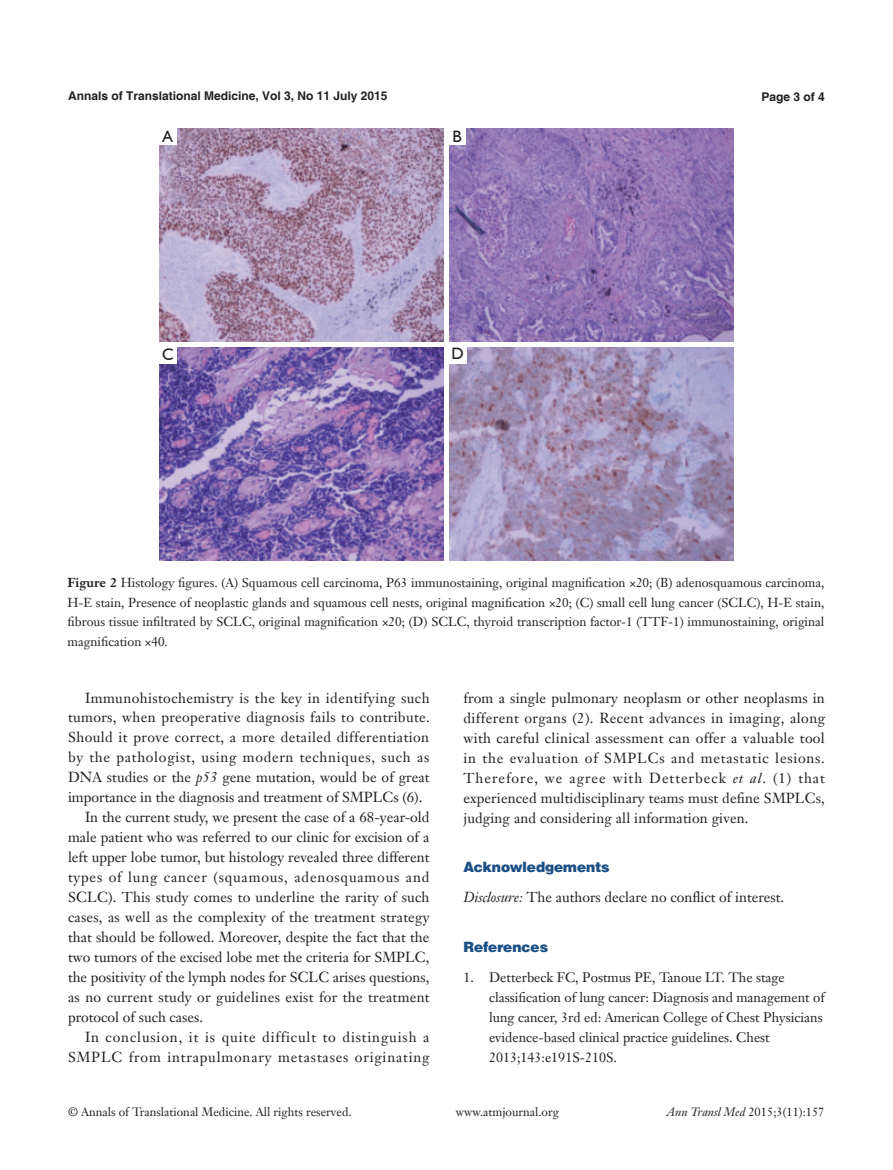
<style>
.page{position:relative;width:893px;height:1170px;background:#fff}
.page>*{position:absolute;margin:0;border:0;box-sizing:border-box;transform-origin:0 0}
.t1{font:16.5px "Humanist 521 BT";color:#231f20}
.t2{font:14.25px/20px "Janson Text LT";letter-spacing:.01em;color:#231f20;text-align:justify}
.t3{font:14.25px "Janson Text LT";letter-spacing:.03em;color:#231f20}
.t4{font:14.25px "Janson Text LT";letter-spacing:.055em;color:#231f20}
.t5{font:14.25px "Janson Text LT";letter-spacing:.05em;color:#231f20}
.t6{font:14.25px "Janson Text LT";letter-spacing:.06em;color:#231f20}
.t7{font:900 14.25px "Helvetica";color:#1c5085}
.t8{font:13.5px/20px "Janson Text LT";color:#231f20}
.t9{font:12.75px/19.5px "Janson Text LT";color:#231f20;text-align:justify}
.t10{font:12px "Janson Text LT";color:#231f20}
.t11{font:700 12px "Helvetica";color:#231f20}
.s1{font-weight:700}
.s2{font-style:italic}
</style>
<div class="page">
<img style="left:160px;top:128px;width:574px;height:432px">
<hr style="left:445px;top:128px;width:4px;height:432px;background:#fff">
<hr style="left:159px;top:342px;width:575px;height:4px;background:#fff">
<div style="left:159px;top:128px;width:17px;height:17px;background:#fff"></div>
<div style="left:159px;top:346px;width:17px;height:17px;background:#fff"></div>
<div style="left:449px;top:128px;width:17px;height:17px;background:#fff"></div>
<div style="left:449px;top:345px;width:17px;height:18px;background:#fff"></div>
<p class="t11" style="left:68px;top:88px;width:321px">Annals of Translational Medicine, Vol 3, No 11 July 2015</p>
<p class="t11" style="left:762px;top:89px;width:65px">Page 3 of 4</p>
<p class="t1" style="left:163px;top:126px;width:12px">A</p>
<p class="t1" style="left:162px;top:344px;width:13px">C</p>
<p class="t1" style="left:453px;top:126px;width:11px">B</p>
<p class="t1" style="left:451px;top:343px;width:14px">D</p>
<p class="t9" style="left:68px;top:573px;width:758px"><span class="s1">Figure 2</span> Histology figures. (A) Squamous cell carcinoma, P63 immunostaining, original magnification ×20; (B) adenosquamous carcinoma, H-E stain, Presence of neoplastic glands and squamous cell nests, original magnification ×20; (C) small cell lung cancer (SCLC), H-E stain, fibrous tissue infiltrated by SCLC, original magnification ×20; (D) SCLC, thyroid transcription factor-1 (TTF-1) immunostaining, original magnification ×40.</p>
<p class="t3" style="left:85px;top:688px;width:346px">Immunohistochemistry is the key in identifying such</p>
<p class="t2" style="left:68px;top:707px;width:363px">tumors, when preoperative diagnosis fails to contribute.</p>
<p class="t3" style="left:68px;top:728px;width:363px">Should it prove correct, a more detailed differentiation</p>
<p class="t5" style="left:68px;top:748px;width:363px">by the pathologist, using modern techniques, such as</p>
<p class="t2" style="left:68px;top:767px;width:363px">DNA studies or the <span class="s2">p53</span> gene mutation, would be of great</p>
<p class="t2" style="left:68px;top:787px;width:356px">importance in the diagnosis and treatment of SMPLCs (6).</p>
<p class="t2" style="left:85px;top:807px;width:346px">In the current study, we present the case of a 68-year-old</p>
<p class="t2" style="left:68px;top:827px;width:363px">male patient who was referred to our clinic for excision of a</p>
<p class="t2" style="left:68px;top:847px;width:363px">left upper lobe tumor, but histology revealed three different</p>
<p class="t4" style="left:68px;top:868px;width:363px">types of lung cancer (squamous, adenosquamous and</p>
<p class="t2" style="left:68px;top:886px;width:363px">SCLC). This study comes to underline the rarity of such</p>
<p class="t2" style="left:68px;top:906px;width:363px">cases, as well as the complexity of the treatment strategy</p>
<p class="t2" style="left:68px;top:926px;width:363px">that should be followed. Moreover, despite the fact that the</p>
<p class="t2" style="left:68px;top:946px;width:363px">two tumors of the excised lobe met the criteria for SMPLC,</p>
<p class="t2" style="left:68px;top:966px;width:363px">the positivity of the lymph nodes for SCLC arises questions,</p>
<p class="t2" style="left:68px;top:986px;width:363px">as no current study or guidelines exist for the treatment</p>
<p class="t2" style="left:68px;top:1006px;width:137px">protocol of such cases.</p>
<p class="t6" style="left:85px;top:1027px;width:346px">In conclusion, it is quite difficult to distinguish a</p>
<p class="t4" style="left:68px;top:1047px;width:363px">SMPLC from intrapulmonary metastases originating</p>
<p class="t2" style="left:463px;top:687px;width:363px">from a single pulmonary neoplasm or other neoplasms in different organs (2). Recent advances in imaging, along with careful clinical assessment can offer a valuable tool in the evaluation of SMPLCs and metastatic lesions.<br>Therefore, we agree with Detterbeck <span class="s2">et al</span>. (1) that experienced multidisciplinary teams must define SMPLCs, judging and considering all information given.</p>
<p class="t7" style="left:463px;top:857px;width:148px">Acknowledgements</p>
<p class="t2" style="left:463px;top:887px;width:322px"><span class="s2">Disclosure:</span> The authors declare no conflict of interest.</p>
<p class="t7" style="left:463px;top:937px;width:86px">References</p>
<p class="t8" style="left:489px;top:966px;width:337px;text-indent:-26px">1. Detterbeck FC, Postmus PE, Tanoue LT. The stage classification of lung cancer: Diagnosis and management of lung cancer, 3rd ed: American College of Chest Physicians evidence-based clinical practice guidelines. Chest 2013;143:e191S-210S.</p>
<p class="t10" style="left:68px;top:1104px;width:285px">© Annals of Translational Medicine. All rights reserved.</p>
<p class="t10" style="left:456px;top:1104px;width:105px">www.atmjournal.org</p>
<p class="t10" style="left:667px;top:1104px;width:159px"><span class="s2">Ann Transl Med</span> 2015;3(11):157</p>
</div>
